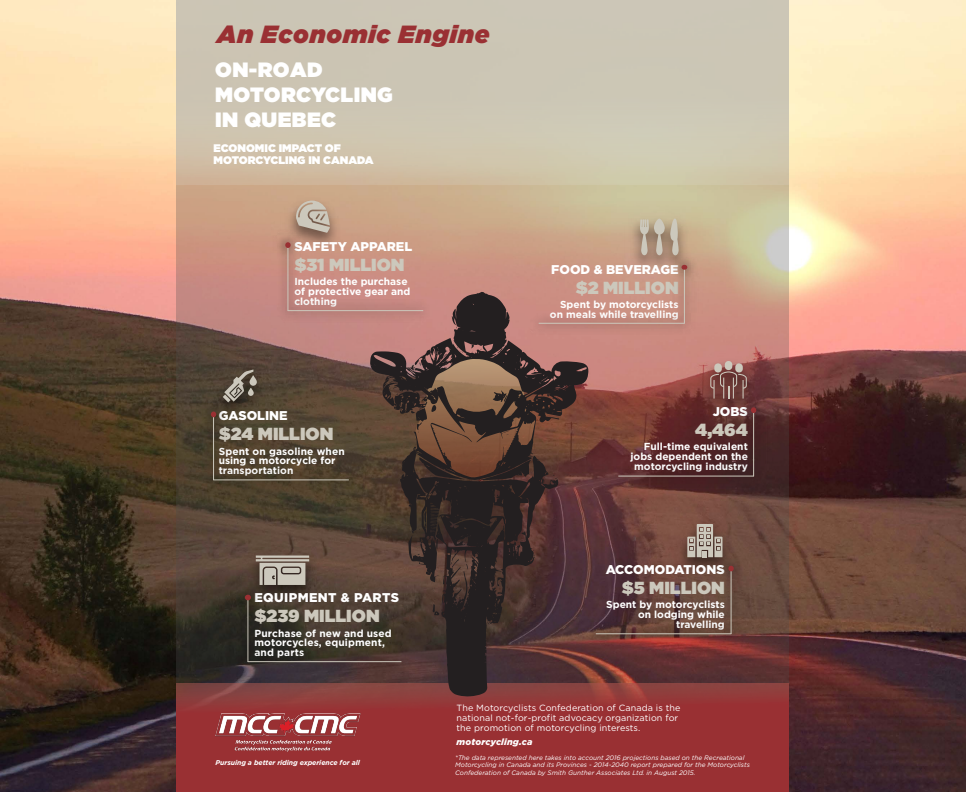
<style>
.page{position:relative;width:966px;height:792px;background:#fff}
.page>*{position:absolute;margin:0;border:0;box-sizing:border-box;transform-origin:0 0}
.t1{font:italic 900 24.8px "Gotham";letter-spacing:.03em;color:#9a3033}
.t2{font:900 20.7px/25.3px "Gotham";letter-spacing:.02em;color:#fff}
.t3{font:900 17.5px "Gotham";color:#ccc8bc}
.t4{font:900 12.7px "Gotham";color:#fff}
.t5{font:900 12.7px "Gotham";letter-spacing:.03em;color:#fff}
.t6{font:900 11px/12px "Gotham";color:#fff}
.t7{font:700 10.2px/9.9px "Gotham";color:#fff;text-align:right}
.t8{font:700 10.2px/9.9px "Gotham";letter-spacing:.01em;color:#fff}
.t9{font:9px/10px "Gotham";letter-spacing:.01em;color:#fff}
.t10{font:italic 900 9px "Gotham";letter-spacing:.02em;color:#fff}
.t11{font:italic 700 6.9px "Gotham";letter-spacing:-.01em;color:#fff}
.t12{font:italic 6.5px/7.8px "Gotham";color:#fff}
</style>
<div class="page">
<img style="left:0;top:0;width:966px;height:792px">
<svg style="left:177px;top:185px;width:612px;height:498px;background:#947161"></svg>
<div style="left:177px;top:0;width:612px;height:185px;background:linear-gradient(to bottom,#cac6b9,#d0c5ab)"></div>
<svg style="left:177px;top:683px;width:612px;height:109px;background:#973234"></svg>
<img style="left:281px;top:192px;width:65px;height:35px">
<svg style="left:296px;top:201px;width:34px;height:26px"></svg>
<img style="left:215px;top:712px;width:148px;height:45px">
<svg style="left:279px;top:720px;width:15px;height:13px"></svg>
<img style="left:241px;top:547px;width:84px;height:32px">
<svg style="left:256px;top:556px;width:53px;height:23px"></svg>
<div style="left:282px;top:568px;width:18px;height:5px;background:#ccc8bc"></div>
<img style="left:672px;top:516px;width:66px;height:34px">
<svg style="left:687px;top:524px;width:35px;height:26px"></svg>
<img style="left:625px;top:210px;width:69px;height:39px">
<svg style="left:640px;top:219px;width:38px;height:30px"></svg>
<img style="left:695px;top:353px;width:67px;height:39px">
<div style="left:725px;top:361px;width:7px;height:9px;background:#cbc0b5;border-radius:4px"></div>
<svg style="left:710px;top:362px;width:37px;height:30px"></svg>
<img style="left:208px;top:361px;width:61px;height:35px">
<img style="left:233px;top:367px;width:40px;height:29px">
<svg style="left:223px;top:370px;width:34px;height:26px"></svg>
<img style="left:270px;top:227px;width:169px;height:99px">
<hr style="left:288px;top:247px;width:1px;height:64px;background:#ccc8bc">
<svg style="left:285px;top:242px;width:6px;height:6px"></svg>
<hr style="left:288px;top:310px;width:135px;height:1px;background:#ccc8bc">
<img style="left:196px;top:396px;width:169px;height:100px">
<hr style="left:213px;top:416px;width:1px;height:64px;background:#ccc8bc">
<svg style="left:211px;top:412px;width:5px;height:5px"></svg>
<hr style="left:213px;top:480px;width:136px;height:1px;background:#ccc8bc">
<img style="left:230px;top:579px;width:140px;height:98px">
<hr style="left:248px;top:599px;width:1px;height:63px;background:#ccc8bc">
<svg style="left:245px;top:595px;width:6px;height:5px"></svg>
<hr style="left:248px;top:661px;width:153px;height:1px;background:#ccc8bc">
<img style="left:523px;top:249px;width:180px;height:90px">
<hr style="left:684px;top:269px;width:1px;height:54px;background:#ccc8bc">
<svg style="left:681px;top:265px;width:6px;height:5px"></svg>
<hr style="left:538px;top:323px;width:146px;height:1px;background:#ccc8bc">
<img style="left:603px;top:392px;width:169px;height:100px">
<hr style="left:753px;top:412px;width:1px;height:64px;background:#ccc8bc">
<svg style="left:751px;top:407px;width:5px;height:6px"></svg>
<hr style="left:618px;top:476px;width:136px;height:1px;background:#ccc8bc">
<img style="left:588px;top:550px;width:161px;height:100px">
<hr style="left:731px;top:570px;width:1px;height:64px;background:#ccc8bc">
<svg style="left:728px;top:566px;width:6px;height:5px"></svg>
<hr style="left:596px;top:634px;width:135px;height:1px;background:#ccc8bc">
<svg style="left:370px;top:292px;width:218px;height:405px;background:#573b37"></svg>
<svg style="left:436px;top:539px;width:2px;height:10px"></svg>
<svg style="left:432px;top:599px;width:10px;height:16px"></svg>
<svg style="left:542px;top:475px;width:15px;height:10px"></svg>
<svg style="left:456px;top:595px;width:4px;height:5px"></svg>
<svg style="left:450px;top:551px;width:22px;height:38px"></svg>
<svg style="left:512px;top:531px;width:14px;height:19px"></svg>
<svg style="left:419px;top:511px;width:8px;height:23px"></svg>
<svg style="left:383px;top:379px;width:15px;height:16px"></svg>
<svg style="left:406px;top:298px;width:129px;height:182px;background:#6b4d43"></svg>
<h1 class="t1" style="left:217px;top:20px;width:274px">An Economic Engine</h1>
<h2 class="t2" style="left:215px;top:56px;width:179px">ON-ROAD<br>MOTORCYCLING<br>IN QUEBEC</h2>
<h3 class="t6" style="left:213px;top:142px;width:162px">ECONOMIC IMPACT OF<br>MOTORCYCLING IN CANADA</h3>
<h3 class="t4" style="left:294px;top:239px;width:119px">SAFETY APPAREL</h3>
<h3 class="t3" style="left:294px;top:254px;width:112px">$31 MILLION</h3>
<h3 class="t7" style="left:294px;top:276px;width:117px;text-align:left">Includes the purchase of protective gear and clothing</h3>
<h3 class="t4" style="left:219px;top:408px;width:70px">GASOLINE</h3>
<h3 class="t3" style="left:219px;top:424px;width:116px">$24 MILLION</h3>
<h3 class="t8" style="left:219px;top:446px;width:128px">Spent on gasoline when using a motorcycle for transportation</h3>
<h3 class="t5" style="left:254px;top:590px;width:146px">EQUIPMENT &amp; PARTS</h3>
<h3 class="t3" style="left:254px;top:606px;width:127px">$239 MILLION</h3>
<h3 class="t8" style="left:254px;top:628px;width:139px">Purchase of new and used motorcycles, equipment, and parts</h3>
<p class="t11" style="left:216px;top:759px;width:146px">Pursuing a better riding experience for all</p>
<h3 class="t4" style="left:551px;top:262px;width:129px">FOOD &amp; BEVERAGE</h3>
<h3 class="t3" style="left:576px;top:277px;width:104px">$2 MILLION</h3>
<h3 class="t7" style="left:550px;top:299px;width:130px">Spent by motorcyclists on meals while travelling</h3>
<h3 class="t4" style="left:713px;top:404px;width:37px">JOBS</h3>
<h3 class="t3" style="left:695px;top:420px;width:54px">4,464</h3>
<h3 class="t7" style="left:630px;top:442px;width:119px">Full-time equivalent jobs dependent on the motorcycling industry</h3>
<h3 class="t4" style="left:605px;top:562px;width:121px">ACCOMODATIONS</h3>
<h3 class="t3" style="left:622px;top:578px;width:104px">$5 MILLION</h3>
<h3 class="t7" style="left:606px;top:600px;width:120px">Spent by motorcyclists on lodging while travelling</h3>
<h3 class="t9" style="left:456px;top:703px;width:225px">The Motorcyclists Confederation of Canada is the national not-for-profit advocacy organization for the promotion of motorcycling interests.</h3>
<h3 class="t10" style="left:456px;top:737px;width:77px">motorcycling.ca</h3>
<p class="t12" style="left:455px;top:753px;width:296px">*The data represented here takes into account 2016 projections based on the Recreational<br>Motorcycling in Canada and its Provinces - 2014-2040 report prepared for the Motorcyclists<br>Confederation of Canada by Smith Gunther Associates Ltd. in August 2015.</p>
</div>
